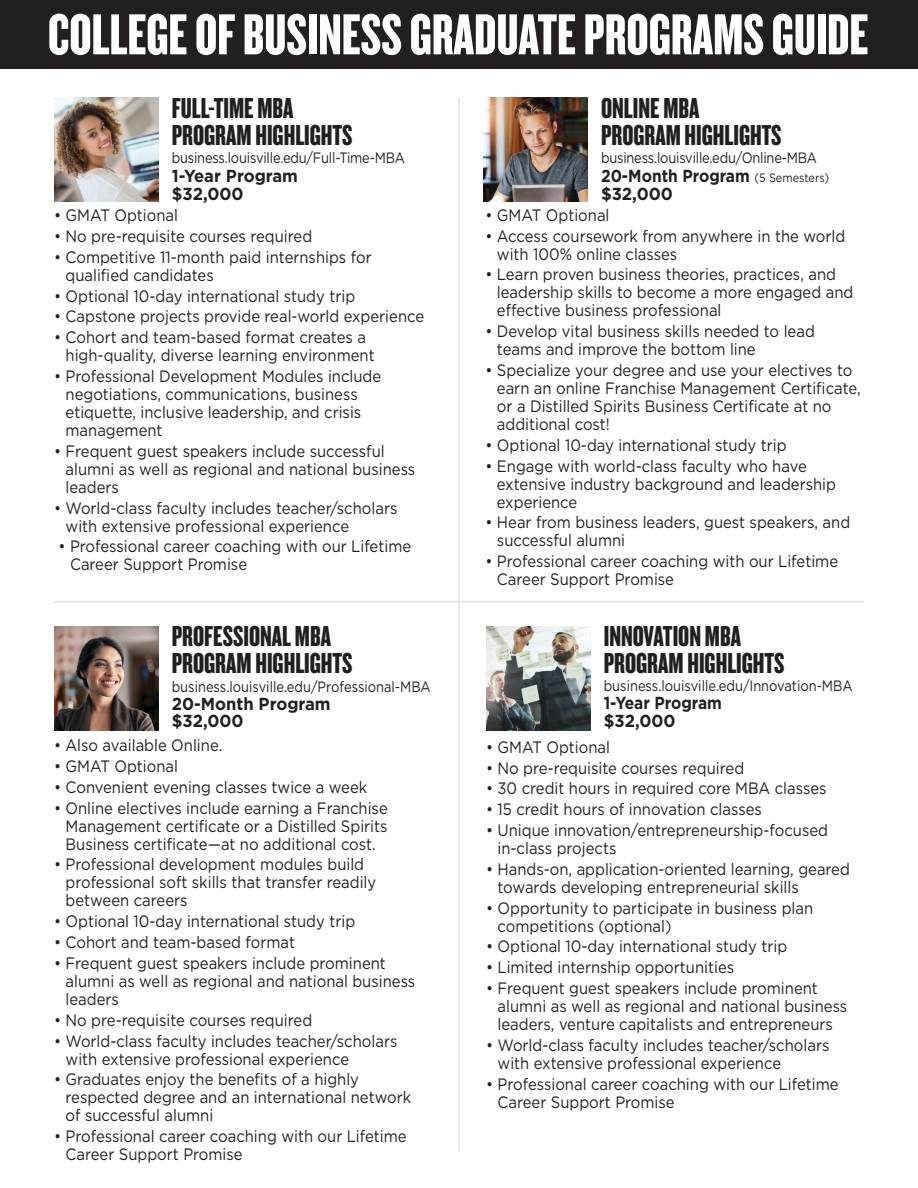
<style>
.page{position:relative;width:918px;height:1188px;background:#fff}
.page>*{position:absolute;margin:0;border:0;box-sizing:border-box;transform-origin:0 0}
.t1{font:60px "Knockout 68 Full Featherwt";color:#fff}
.t2{font:30px/27px "Knockout 68 Full Featherwt";color:#231f20}
.t3{font:700 17.4px "Gotham";color:#231f20;scale:.95 1}
.t4{font:700 17.4px "Gotham";color:#231f20;scale:.89 1}
.t5{font:16.5px/18px "Gotham";color:#231f20;scale:.9 1}
.t6{font:15px "Gotham";letter-spacing:-.015em;color:#231f20;scale:.86 1}
.s1{font-weight:400;font-size:12.15px}
</style>
<div class="page">
<div style="left:0;top:0;width:918px;height:68px;background:#231f20"></div>
<img style="left:54px;top:98px;width:104px;height:104px">
<img style="left:54px;top:626px;width:104px;height:105px">
<img style="left:483px;top:98px;width:105px;height:104px">
<img style="left:486px;top:626px;width:104px;height:105px">
<hr style="left:458px;top:98px;width:2px;height:1053px;background:#e3e4e5">
<hr style="left:54px;top:601px;width:810px;height:1px;background:#e3e4e5">
<p class="t1" style="left:48px;top:-2px;width:822px">COLLEGE OF BUSINESS GRADUATE PROGRAMS GUIDE</p>
<p class="t2" style="left:172px;top:94px;width:182px">FULL-TIME MBA<br>PROGRAM HIGHLIGHTS</p>
<p class="t6" style="left:172px;top:149px;width:273px">business.louisville.edu/Full-Time-MBA</p>
<p class="t3" style="left:172px;top:164px;width:134px">1-Year Program</p>
<p class="t3" style="left:172px;top:182px;width:77px">$32,000</p>
<p class="t5" style="left:54px;top:206px;width:139px">• GMAT Optional</p>
<p class="t5" style="left:54px;top:227px;width:288px">• No pre-requisite courses required</p>
<p class="t5" style="left:66px;top:248px;width:342px;text-indent:-12px">• Competitive 11-month paid internships for qualified candidates</p>
<p class="t5" style="left:54px;top:286px;width:336px">• Optional 10-day international study trip</p>
<p class="t5" style="left:54px;top:307px;width:413px">• Capstone projects provide real-world experience</p>
<p class="t5" style="left:66px;top:328px;width:345px;text-indent:-12px">• Cohort and team-based format creates a high-quality, diverse learning environment</p>
<p class="t5" style="left:66px;top:367px;width:352px;text-indent:-12px">• Professional Development Modules include negotiations, communications, business etiquette, inclusive leadership, and crisis management</p>
<p class="t5" style="left:66px;top:442px;width:390px;text-indent:-12px">• Frequent guest speakers include successful alumni as well as regional and national business leaders</p>
<p class="t5" style="left:66px;top:498px;width:370px;text-indent:-12px">• World-class faculty includes teacher/scholars with extensive professional experience</p>
<p class="t5" style="left:70px;top:537px;width:381px;text-indent:-12px">• Professional career coaching with our Lifetime<br>Career Support Promise</p>
<p class="t2" style="left:172px;top:621px;width:182px">PROFESSIONAL MBA<br>PROGRAM HIGHLIGHTS</p>
<p class="t6" style="left:172px;top:677px;width:303px">business.louisville.edu/Professional-MBA</p>
<p class="t3" style="left:172px;top:692px;width:169px">20-Month Program</p>
<p class="t3" style="left:172px;top:709px;width:77px">$32,000</p>
<p class="t5" style="left:54px;top:736px;width:188px">• Also available Online.</p>
<p class="t5" style="left:54px;top:757px;width:139px">• GMAT Optional</p>
<p class="t5" style="left:54px;top:778px;width:350px">• Convenient evening classes twice a week</p>
<p class="t5" style="left:66px;top:798px;width:360px;text-align:justify;text-indent:-12px">• Online electives include earning a Franchise Management certificate or a Distilled Spirits Business certificate—at no additional cost.</p>
<p class="t5" style="left:66px;top:855px;width:347px;text-indent:-12px">• Professional development modules build professional soft skills that transfer readily between careers</p>
<p class="t5" style="left:54px;top:912px;width:336px">• Optional 10-day international study trip</p>
<p class="t5" style="left:54px;top:933px;width:269px">• Cohort and team-based format</p>
<p class="t5" style="left:66px;top:954px;width:390px;text-indent:-12px">• Frequent guest speakers include prominent alumni as well as regional and national business leaders</p>
<p class="t5" style="left:54px;top:1011px;width:288px">• No pre-requisite courses required</p>
<p class="t5" style="left:66px;top:1031px;width:370px;text-indent:-12px">• World-class faculty includes teacher/scholars with extensive professional experience</p>
<p class="t5" style="left:66px;top:1070px;width:386px;text-indent:-12px">• Graduates enjoy the benefits of a highly respected degree and an international network of successful alumni</p>
<p class="t5" style="left:66px;top:1127px;width:381px;text-indent:-12px">• Professional career coaching with our Lifetime<br>Career Support Promise</p>
<p class="t2" style="left:601px;top:94px;width:182px">ONLINE MBA<br>PROGRAM HIGHLIGHTS</p>
<p class="t6" style="left:601px;top:149px;width:253px">business.louisville.edu/Online-MBA</p>
<p class="t4" style="left:601px;top:164px;width:258px">20-Month Program <span class="s1">(5 Semesters)</span></p>
<p class="t3" style="left:601px;top:182px;width:77px">$32,000</p>
<p class="t5" style="left:485px;top:206px;width:139px">• GMAT Optional</p>
<p class="t5" style="left:497px;top:226px;width:388px;text-indent:-12px">• Access coursework from anywhere in the world with 100% online classes</p>
<p class="t5" style="left:497px;top:265px;width:398px;text-indent:-12px">• Learn proven business theories, practices, and leadership skills to become a more engaged and effective business professional</p>
<p class="t5" style="left:497px;top:322px;width:355px;text-indent:-12px">• Develop vital business skills needed to lead teams and improve the bottom line</p>
<p class="t5" style="left:497px;top:361px;width:406px;text-indent:-12px">• Specialize your degree and use your electives to earn an online Franchise Management Certificate, or a Distilled Spirits Business Certificate at no additional cost!</p>
<p class="t5" style="left:485px;top:436px;width:336px">• Optional 10-day international study trip</p>
<p class="t5" style="left:497px;top:456px;width:378px;text-indent:-12px">• Engage with world-class faculty who have extensive industry background and leadership experience</p>
<p class="t5" style="left:497px;top:513px;width:394px;text-indent:-12px">• Hear from business leaders, guest speakers, and successful alumni</p>
<p class="t5" style="left:497px;top:552px;width:381px;text-indent:-12px">• Professional career coaching with our Lifetime<br>Career Support Promise</p>
<p class="t2" style="left:604px;top:621px;width:182px">INNOVATION MBA<br>PROGRAM HIGHLIGHTS</p>
<p class="t6" style="left:604px;top:676px;width:291px">business.louisville.edu/Innovation-MBA</p>
<p class="t4" style="left:604px;top:692px;width:134px">1-Year Program</p>
<p class="t3" style="left:604px;top:709px;width:77px">$32,000</p>
<p class="t5" style="left:486px;top:738px;width:139px">• GMAT Optional</p>
<p class="t5" style="left:486px;top:758px;width:288px">• No pre-requisite courses required</p>
<p class="t5" style="left:486px;top:779px;width:380px">• 30 credit hours in required core MBA classes</p>
<p class="t5" style="left:486px;top:800px;width:308px">• 15 credit hours of innovation classes</p>
<p class="t5" style="left:498px;top:821px;width:369px;text-indent:-12px">• Unique innovation/entrepreneurship-focused in-class projects</p>
<p class="t5" style="left:498px;top:860px;width:393px;text-indent:-12px">• Hands-on, application-oriented learning, geared towards developing entrepreneurial skills</p>
<p class="t5" style="left:498px;top:898px;width:352px;text-indent:-12px">• Opportunity to participate in business plan competitions (optional)</p>
<p class="t5" style="left:486px;top:937px;width:336px">• Optional 10-day international study trip</p>
<p class="t5" style="left:486px;top:958px;width:277px">• Limited internship opportunities</p>
<p class="t5" style="left:498px;top:979px;width:390px;text-indent:-12px">• Frequent guest speakers include prominent alumni as well as regional and national business leaders, venture capitalists and entrepreneurs</p>
<p class="t5" style="left:498px;top:1036px;width:370px;text-indent:-12px">• World-class faculty includes teacher/scholars with extensive professional experience</p>
<p class="t5" style="left:498px;top:1075px;width:381px;text-indent:-12px">• Professional career coaching with our Lifetime<br>Career Support Promise</p>
</div>
